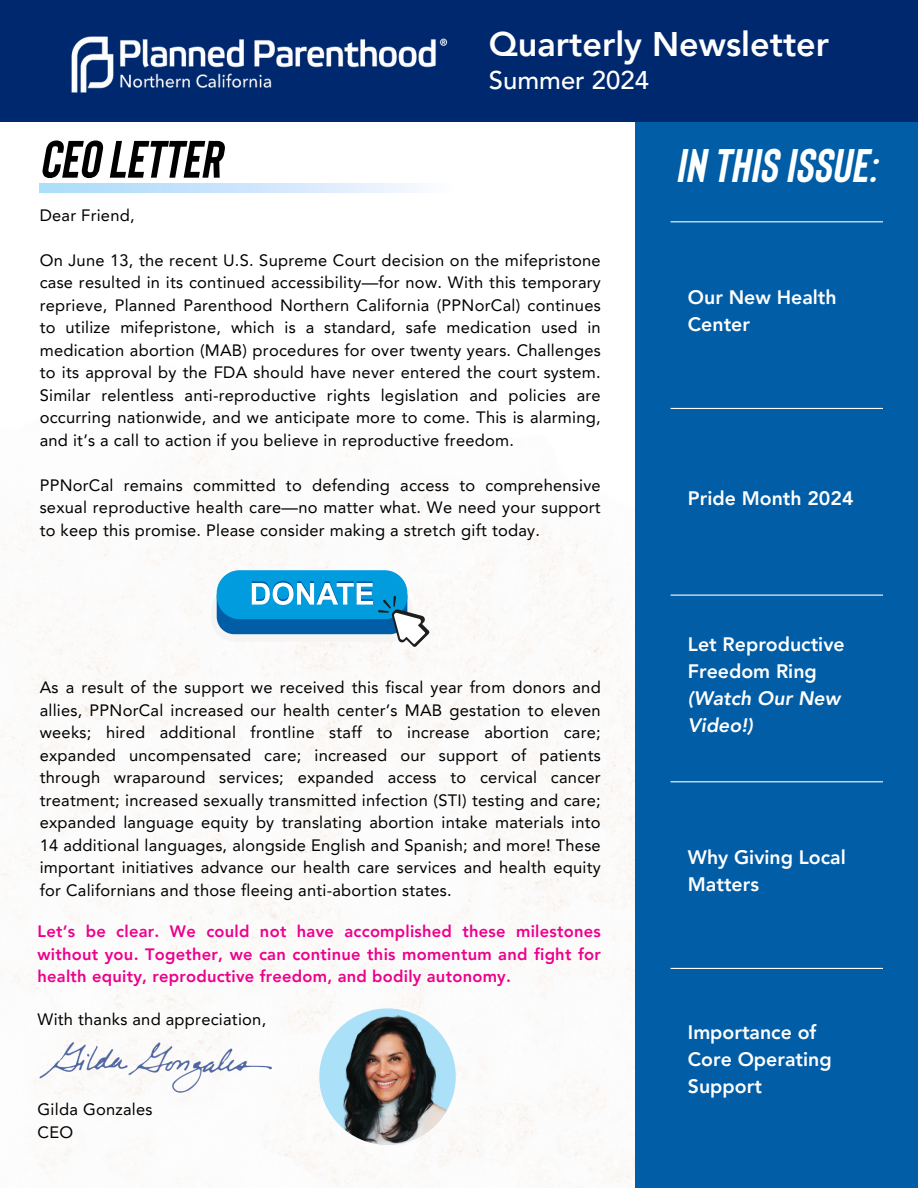
<style>
.page{position:relative;width:918px;height:1188px;background:#fff}
.page>*{position:absolute;margin:0;border:0;box-sizing:border-box;transform-origin:0 0}
.t1{font:52.5px "Bison Bold Itallic";color:#000}
.t2{font:47.1px "Bison Bold Itallic";letter-spacing:.01em;color:#fff}
.t3{font:800 34.2px "Avenir LT Pro";color:#fff}
.t4{font:500 25.65px "Avenir LT Pro";color:#fff}
.t5{font:800 19.5px/27px "Avenir LT Pro";color:#fff}
.t6{font:16.5px/22.5px "Avenir LT Pro";letter-spacing:.015em;color:#000;text-align:justify}
.t7{font:800 16.5px/22.5px "Avenir LT Pro";letter-spacing:.015em;color:#ec008c;text-align:justify}
.s1{font-style:italic}
</style>
<div class="page">
<img style="left:0;top:122px;width:636px;height:1066px">
<img style="left:319px;top:1008px;width:137px;height:137px;border-radius:50%">
<img style="left:38px;top:1039px;width:234px;height:54px">
<div style="left:0;top:0;width:918px;height:122px;background:#00286e"></div>
<img style="left:71px;top:36px;width:377px;height:57px">
<div style="left:636px;top:122px;width:282px;height:1066px;background:#005da6"></div>
<hr style="left:671px;top:221px;width:212px;height:1px;background:#fff">
<hr style="left:671px;top:408px;width:212px;height:1px;background:#fff">
<hr style="left:671px;top:595px;width:212px;height:1px;background:#fff">
<hr style="left:671px;top:781px;width:212px;height:1px;background:#fff">
<hr style="left:671px;top:968px;width:212px;height:1px;background:#fff">
<svg style="left:211px;top:570px;width:218px;height:77px"></svg>
<svg style="left:40px;top:184px;width:412px;height:9px;background:#d0e8fc"></svg>
<p class="t1" style="left:40px;top:125px;width:183px">CEOLETTER</p>
<p class="t3" style="left:489px;top:30px;width:342px">Quarterly Newsletter</p>
<p class="t4" style="left:489px;top:70px;width:162px">Summer 2024</p>
<h2 class="t2" style="left:676px;top:135px;width:203px">IN THIS ISSUE:</h2>
<h3 class="t6" style="left:40px;top:205px;width:96px">Dear Friend,</h3>
<h4 class="t6" style="left:40px;top:250px;width:563px">On June 13, the recent U.S. Supreme Court decision on the mifepristone case resulted in its continued accessibility—for now. With this temporary reprieve, Planned Parenthood Northern California (PPNorCal) continues to utilize mifepristone, which is a standard, safe medication used in medication abortion (MAB) procedures for over twenty years. Challenges to its approval by the FDA should have never entered the court system.<br>Similar relentless anti-reproductive rights legislation and policies are occurring nationwide, and we anticipate more to come. This is alarming, and it’s a call to action if you believe in reproductive freedom.</h4>
<h1 class="t6" style="left:40px;top:475px;width:563px">PPNorCal remains committed to defending access to comprehensive sexual reproductive health care—no matter what. We need your support to keep this promise. Please consider making a stretch gift today.</h1>
<p class="t6" style="left:40px;top:678px;width:563px">As a result of the support we received this fiscal year from donors and allies, PPNorCal increased our health center’s MAB gestation to eleven weeks; hired additional frontline staff to increase abortion care; expanded uncompensated care; increased our support of patients through wraparound services; expanded access to cervical cancer treatment; increased sexually transmitted infection (STI) testing and care; expanded language equity by translating abortion intake materials into 14 additional languages, alongside English and Spanish; and more! These important initiatives advance our health care services and health equity for Californians and those fleeing anti-abortion states.</p>
<p class="t7" style="left:38px;top:922px;width:565px">Let’s be clear. We could not have accomplished these milestones without you. Together, we can continue this momentum and fight for health equity, reproductive freedom, and bodily autonomy.</p>
<p class="t6" style="left:38px;top:1010px;width:230px">With thanks and appreciation,</p>
<p class="t6" style="left:38px;top:1100px;width:116px">Gilda Gonzales</p>
<p class="t6" style="left:38px;top:1122px;width:37px">CEO</p>
<p class="t5" style="left:688px;top:286px;width:150px">Our New Health<br>Center</p>
<p class="t5" style="left:688px;top:486px;width:167px">Pride Month 2024</p>
<p class="t5" style="left:688px;top:632px;width:158px">Let Reproductive<br>Freedom Ring <span class="s1">(Watch Our New<br>Video!)</span></p>
<p class="t5" style="left:688px;top:846px;width:159px">Why Giving Local<br>Matters</p>
<p class="t5" style="left:688px;top:1020px;width:145px">Importance of<br>Core Operating<br>Support</p>
</div>
